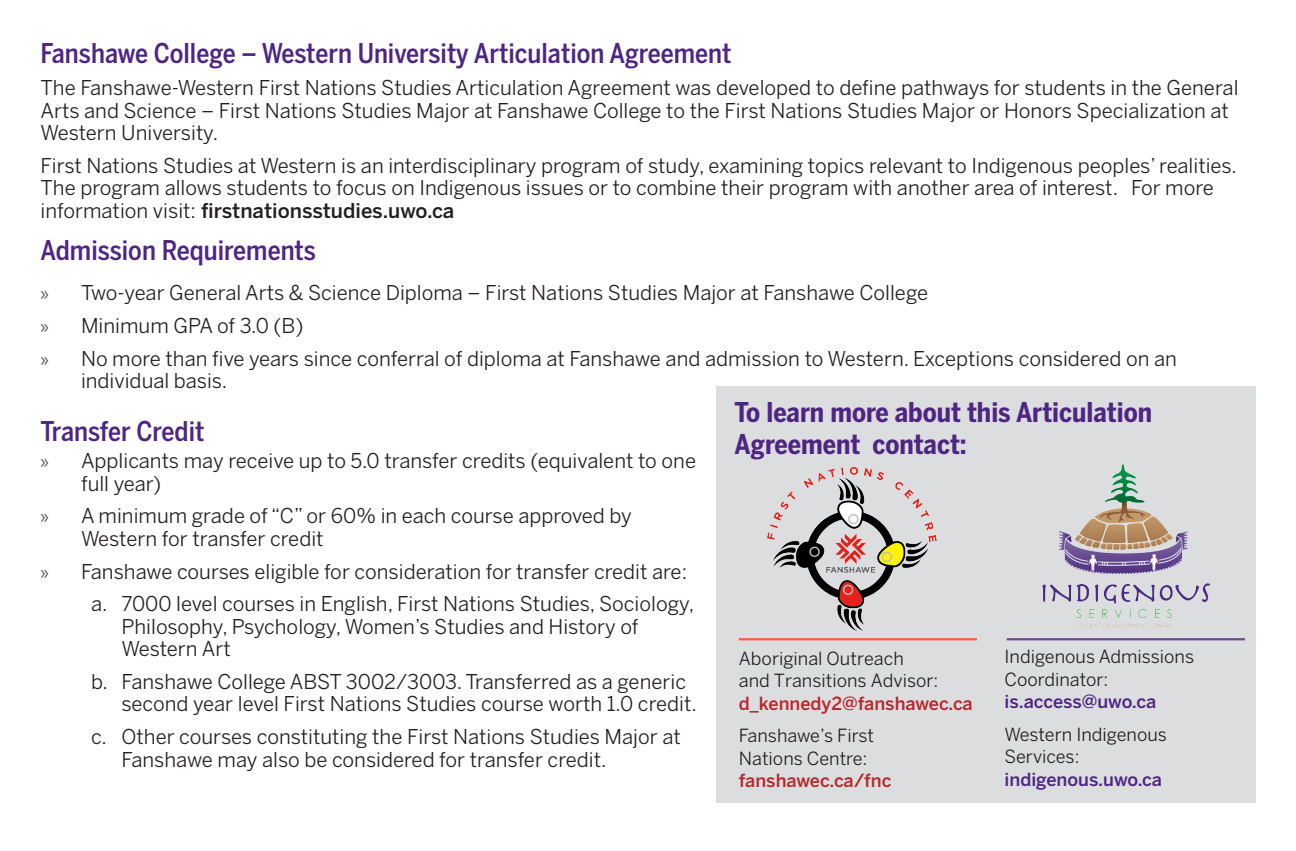
<style>
.page{position:relative;width:1296px;height:851px;background:#fff}
.page>*{position:absolute;margin:0;border:0;box-sizing:border-box;transform-origin:0 0}
.Headers{font:500 27px "Benton Sans Cond";color:#4e2582}
.Headers-2{font:700 27px/32.4px "Benton Sans Cond";color:#4e2582}
.text{font:20.25px/22.5px "Benton Sans";color:#231f20}
.text-2{font:18px/22.5px "Benton Sans";color:#231f20}
.s1{font-weight:500}
.s2{font-family:"Myriad Pro";color:#57585a}
.s3{font-weight:500;color:#4e2582}
.s4{font-weight:500;color:#b6282d}
</style>
<div class="page">
<div style="left:716px;top:386px;width:540px;height:417px;background:#dcdddf"></div>
<hr style="left:739px;top:638px;width:238px;height:2px;background:#f55f46">
<hr style="left:1007px;top:638px;width:238px;height:2px;background:#684994">
<img style="left:768px;top:467px;width:168px;height:163px">
<img style="left:945px;top:573px;width:265px;height:68px">
<img style="left:1059px;top:464px;width:129px;height:109px">
<p class="Headers" style="left:40px;top:37px;width:693px">Fanshawe College – Western University Articulation Agreement</p>
<p class="text" style="left:40px;top:76px;width:1200px">The Fanshawe-Western First Nations Studies Articulation Agreement was developed to define pathways for students in the General<br>Arts and Science – First Nations Studies Major at Fanshawe College to the First Nations Studies Major or Honors Specialization at<br>Western University.</p>
<p class="text" style="left:40px;top:154px;width:1198px">First Nations Studies at Western is an interdisciplinary program of study, examining topics relevant to Indigenous peoples’ realities.<br>The program allows students to focus on Indigenous issues or to combine their program with another area of interest. For more information visit: <span class="s1">firstnationsstudies.uwo.ca</span></p>
<p class="Headers" style="left:40px;top:235px;width:277px">Admission Requirements</p>
<p class="text" style="left:40px;top:281px;width:889px"><span class="s2">»</span> Two-year General Arts &amp; Science Diploma – First Nations Studies Major at Fanshawe College</p>
<p class="text" style="left:40px;top:314px;width:265px"><span class="s2">»</span> Minimum GPA of 3.0 (B)</p>
<p class="text" style="left:81px;top:347px;width:1097px;text-indent:-40px"><span class="s2">»</span> No more than five years since conferral of diploma at Fanshawe and admission to Western. Exceptions considered on an individual basis.</p>
<p class="Headers" style="left:40px;top:415px;width:166px">Transfer Credit</p>
<p class="text" style="left:81px;top:449px;width:617px;text-indent:-40px"><span class="s2">»</span> Applicants may receive up to 5.0 transfer credits (equivalent to one full year)</p>
<p class="text" style="left:81px;top:504px;width:552px;text-indent:-40px"><span class="s2">»</span> A minimum grade of “C” or 60% in each course approved by<br>Western for transfer credit</p>
<p class="text" style="left:40px;top:559px;width:648px"><span class="s2">»</span> Fanshawe courses eligible for consideration for transfer credit are:</p>
<p class="text" style="left:122px;top:592px;width:574px;text-indent:-30px">a. 7000 level courses in English, First Nations Studies, Sociology,<br>Philosophy, Psychology, Women’s Studies and History of<br>Western Art</p>
<p class="text" style="left:122px;top:670px;width:577px;text-indent:-30px">b. Fanshawe College ABST 3002/3003. Transferred as a generic second year level First Nations Studies course worth 1.0 credit.</p>
<p class="text" style="left:122px;top:725px;width:561px;text-indent:-30px">c. Other courses constituting the First Nations Studies Major at<br>Fanshawe may also be considered for transfer credit.</p>
<p class="Headers-2" style="left:735px;top:396px;width:419px">To learn more about this Articulation<br>Agreement contact:</p>
<p class="text-2" style="left:1005px;top:645px;width:191px">Indigenous Admissions<br>Coordinator: <span class="s3">is.access@uwo.ca</span></p>
<p class="text-2" style="left:1005px;top:722px;width:164px">Western Indigenous<br>Services: <span class="s3">indigenous.uwo.ca</span></p>
<p class="text-2" style="left:739px;top:646px;width:235px">Aboriginal Outreach<br>and Transitions Advisor: <span class="s4">d_kennedy2@fanshawec.ca</span></p>
<p class="text-2" style="left:739px;top:724px;width:154px">Fanshawe’s First<br>Nations Centre: <span class="s4">fanshawec.ca/fnc</span></p>
</div>
